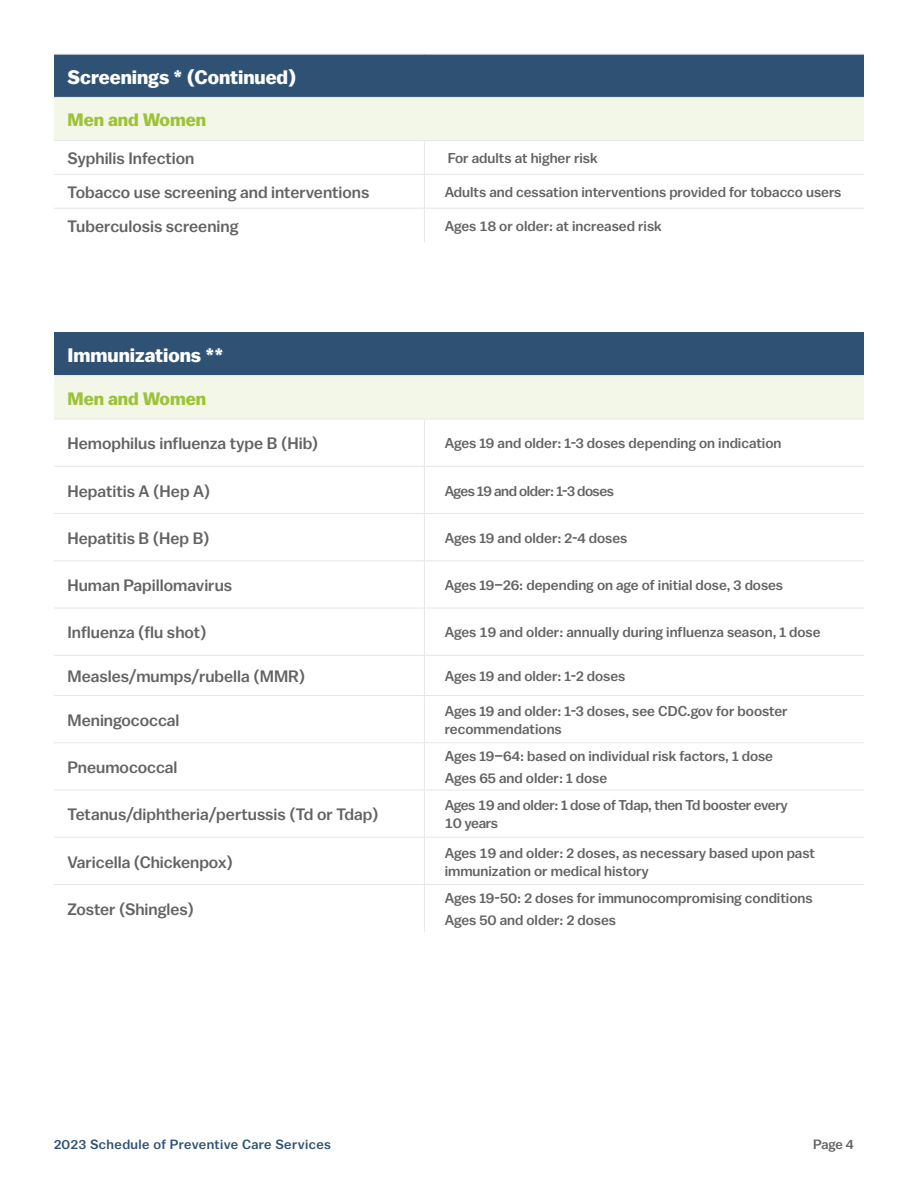
<style>
.page{position:relative;width:918px;height:1188px;background:#fff}
.page>*{position:absolute;margin:0;border:0;box-sizing:border-box;transform-origin:0 0}
.HB_Bullet_Copy{font:700 19.5px "Balto";color:#fff}
.HB_Bullet_Copy-2{font:700 18px "Balto";color:#9dc33b}
.HB_Bullet_Copy-3{font:500 16.5px "Balto";color:#636366}
.HB_Bullet_Copy-4{font:500 14.25px/18px "Balto";color:#636366}
.HB_Bullet_Copy-5{font:500 14.25px/18px "Balto";letter-spacing:-.02em;color:#636366}
.HB_Bullet_Copy-6{font:500 14.25px "Balto";letter-spacing:-.03em;color:#636366}
.HB_Bullet_Copy-7{font:500 13.5px "Balto";color:#636366}
.HB_Bullet_Copy-8{font:500 13.35px "Balto";letter-spacing:.03em;color:#2f5274}
</style>
<div class="page">
<div style="left:54px;top:54px;width:810px;height:43px;background:#2f5274"></div>
<div style="left:54px;top:97px;width:810px;height:44px;background:#f3f7e8"></div>
<hr style="left:54px;top:54px;width:370px;height:1px;background:#e6e7e9">
<hr style="left:424px;top:54px;width:440px;height:1px;background:#e6e7e9">
<hr style="left:54px;top:97px;width:370px;height:1px;background:#e6e7e9">
<hr style="left:424px;top:97px;width:440px;height:1px;background:#e6e7e9">
<hr style="left:54px;top:140px;width:370px;height:1px;background:#e6e7e9">
<hr style="left:424px;top:140px;width:440px;height:1px;background:#e6e7e9">
<hr style="left:424px;top:141px;width:1px;height:33px;background:#e6e7e9">
<hr style="left:54px;top:174px;width:370px;height:1px;background:#e6e7e9">
<hr style="left:424px;top:174px;width:440px;height:1px;background:#e6e7e9">
<hr style="left:424px;top:175px;width:1px;height:33px;background:#e6e7e9">
<hr style="left:54px;top:208px;width:370px;height:1px;background:#e6e7e9">
<hr style="left:424px;top:208px;width:440px;height:1px;background:#e6e7e9">
<hr style="left:424px;top:208px;width:1px;height:34px;background:#e6e7e9">
<div style="left:54px;top:333px;width:810px;height:43px;background:#2f5274"></div>
<div style="left:54px;top:376px;width:810px;height:43px;background:#f3f7e8"></div>
<hr style="left:54px;top:376px;width:370px;height:1px;background:#e6e7e9">
<hr style="left:424px;top:376px;width:440px;height:1px;background:#e6e7e9">
<hr style="left:54px;top:419px;width:370px;height:1px;background:#e6e7e9">
<hr style="left:424px;top:419px;width:440px;height:1px;background:#e6e7e9">
<hr style="left:424px;top:419px;width:1px;height:47px;background:#e6e7e9">
<hr style="left:54px;top:466px;width:370px;height:1px;background:#e6e7e9">
<hr style="left:424px;top:466px;width:440px;height:1px;background:#e6e7e9">
<hr style="left:424px;top:466px;width:1px;height:47px;background:#e6e7e9">
<hr style="left:54px;top:513px;width:370px;height:1px;background:#e6e7e9">
<hr style="left:424px;top:513px;width:440px;height:1px;background:#e6e7e9">
<hr style="left:424px;top:514px;width:1px;height:47px;background:#e6e7e9">
<hr style="left:54px;top:561px;width:370px;height:1px;background:#e6e7e9">
<hr style="left:424px;top:561px;width:440px;height:1px;background:#e6e7e9">
<hr style="left:424px;top:561px;width:1px;height:47px;background:#e6e7e9">
<hr style="left:54px;top:608px;width:370px;height:1px;background:#e6e7e9">
<hr style="left:424px;top:608px;width:440px;height:1px;background:#e6e7e9">
<hr style="left:424px;top:608px;width:1px;height:47px;background:#e6e7e9">
<hr style="left:54px;top:655px;width:370px;height:1px;background:#e6e7e9">
<hr style="left:424px;top:655px;width:440px;height:1px;background:#e6e7e9">
<hr style="left:424px;top:655px;width:1px;height:40px;background:#e6e7e9">
<hr style="left:54px;top:695px;width:370px;height:1px;background:#e6e7e9">
<hr style="left:424px;top:695px;width:440px;height:1px;background:#e6e7e9">
<hr style="left:424px;top:696px;width:1px;height:47px;background:#e6e7e9">
<hr style="left:54px;top:743px;width:370px;height:1px;background:#e6e7e9">
<hr style="left:424px;top:743px;width:440px;height:1px;background:#e6e7e9">
<hr style="left:424px;top:743px;width:1px;height:47px;background:#e6e7e9">
<hr style="left:54px;top:790px;width:370px;height:1px;background:#e6e7e9">
<hr style="left:424px;top:790px;width:440px;height:1px;background:#e6e7e9">
<hr style="left:424px;top:790px;width:1px;height:47px;background:#e6e7e9">
<hr style="left:54px;top:837px;width:370px;height:1px;background:#e6e7e9">
<hr style="left:424px;top:837px;width:440px;height:1px;background:#e6e7e9">
<hr style="left:424px;top:837px;width:1px;height:47px;background:#e6e7e9">
<hr style="left:54px;top:884px;width:370px;height:1px;background:#e6e7e9">
<hr style="left:424px;top:884px;width:440px;height:1px;background:#e6e7e9">
<hr style="left:424px;top:885px;width:1px;height:47px;background:#e6e7e9">
<p class="HB_Bullet_Copy" style="left:68px;top:65px;width:230px">Screenings * (Continued)</p>
<p class="HB_Bullet_Copy-2" style="left:68px;top:109px;width:140px">Men and Women</p>
<p class="HB_Bullet_Copy-3" style="left:68px;top:148px;width:128px">Syphilis Infection</p>
<p class="HB_Bullet_Copy-4" style="left:448px;top:149px;width:152px">For adults at higher risk</p>
<p class="HB_Bullet_Copy-3" style="left:68px;top:182px;width:304px">Tobacco use screening and interventions</p>
<p class="HB_Bullet_Copy-4" style="left:445px;top:183px;width:398px">Adults and cessation interventions provided for tobacco users</p>
<p class="HB_Bullet_Copy-3" style="left:68px;top:216px;width:173px">Tuberculosis screening</p>
<p class="HB_Bullet_Copy-4" style="left:445px;top:217px;width:219px">Ages 18 or older: at increased risk</p>
<p class="HB_Bullet_Copy" style="left:68px;top:344px;width:157px">Immunizations **</p>
<p class="HB_Bullet_Copy-2" style="left:68px;top:388px;width:140px">Men and Women</p>
<p class="HB_Bullet_Copy-3" style="left:68px;top:434px;width:252px">Hemophilus influenza type B (Hib)</p>
<p class="HB_Bullet_Copy-4" style="left:445px;top:434px;width:338px">Ages 19 and older: 1-3 doses depending on indication</p>
<p class="HB_Bullet_Copy-3" style="left:68px;top:481px;width:144px">Hepatitis A (Hep A)</p>
<p class="HB_Bullet_Copy-6" style="left:445px;top:482px;width:171px">Ages 19 and older: 1-3 doses</p>
<p class="HB_Bullet_Copy-3" style="left:68px;top:528px;width:144px">Hepatitis B (Hep B)</p>
<p class="HB_Bullet_Copy-4" style="left:445px;top:529px;width:184px">Ages 19 and older: 2-4 doses</p>
<p class="HB_Bullet_Copy-3" style="left:68px;top:575px;width:166px">Human Papillomavirus</p>
<p class="HB_Bullet_Copy-4" style="left:445px;top:576px;width:340px">Ages 19–26: depending on age of initial dose, 3 doses</p>
<p class="HB_Bullet_Copy-3" style="left:68px;top:623px;width:141px">Influenza (flu shot)</p>
<p class="HB_Bullet_Copy-4" style="left:445px;top:623px;width:377px">Ages 19 and older: annually during influenza season, 1 dose</p>
<p class="HB_Bullet_Copy-3" style="left:68px;top:666px;width:239px">Measles/mumps/rubella (MMR)</p>
<p class="HB_Bullet_Copy-4" style="left:445px;top:667px;width:182px">Ages 19 and older: 1-2 doses</p>
<p class="HB_Bullet_Copy-3" style="left:68px;top:710px;width:114px">Meningococcal</p>
<p class="HB_Bullet_Copy-4" style="left:445px;top:702px;width:345px">Ages 19 and older: 1-3 doses, see CDC.gov for booster recommendations</p>
<p class="HB_Bullet_Copy-3" style="left:68px;top:757px;width:112px">Pneumococcal</p>
<p class="HB_Bullet_Copy-4" style="left:445px;top:747px;width:330px">Ages 19–64: based on individual risk factors, 1 dose</p>
<p class="HB_Bullet_Copy-4" style="left:445px;top:769px;width:164px">Ages 65 and older: 1 dose</p>
<p class="HB_Bullet_Copy-3" style="left:68px;top:805px;width:312px">Tetanus/diphtheria/pertussis (Td or Tdap)</p>
<p class="HB_Bullet_Copy-5" style="left:445px;top:796px;width:345px">Ages 19 and older: 1 dose of Tdap, then Td booster every<br>10 years</p>
<p class="HB_Bullet_Copy-3" style="left:68px;top:852px;width:167px">Varicella (Chickenpox)</p>
<p class="HB_Bullet_Copy-4" style="left:445px;top:843px;width:372px">Ages 19 and older: 2 doses, as necessary based upon past immunization or medical history</p>
<p class="HB_Bullet_Copy-3" style="left:68px;top:899px;width:128px">Zoster (Shingles)</p>
<p class="HB_Bullet_Copy-4" style="left:445px;top:889px;width:369px">Ages 19-50: 2 doses for immunocompromising conditions</p>
<p class="HB_Bullet_Copy-4" style="left:445px;top:910px;width:173px">Ages 50 and older: 2 doses</p>
<p class="HB_Bullet_Copy-8" style="left:54px;top:1136px;width:279px">2023 Schedule of Preventive Care Services</p>
<p class="HB_Bullet_Copy-7" style="left:813px;top:1136px;width:42px">Page 4</p>
</div>
